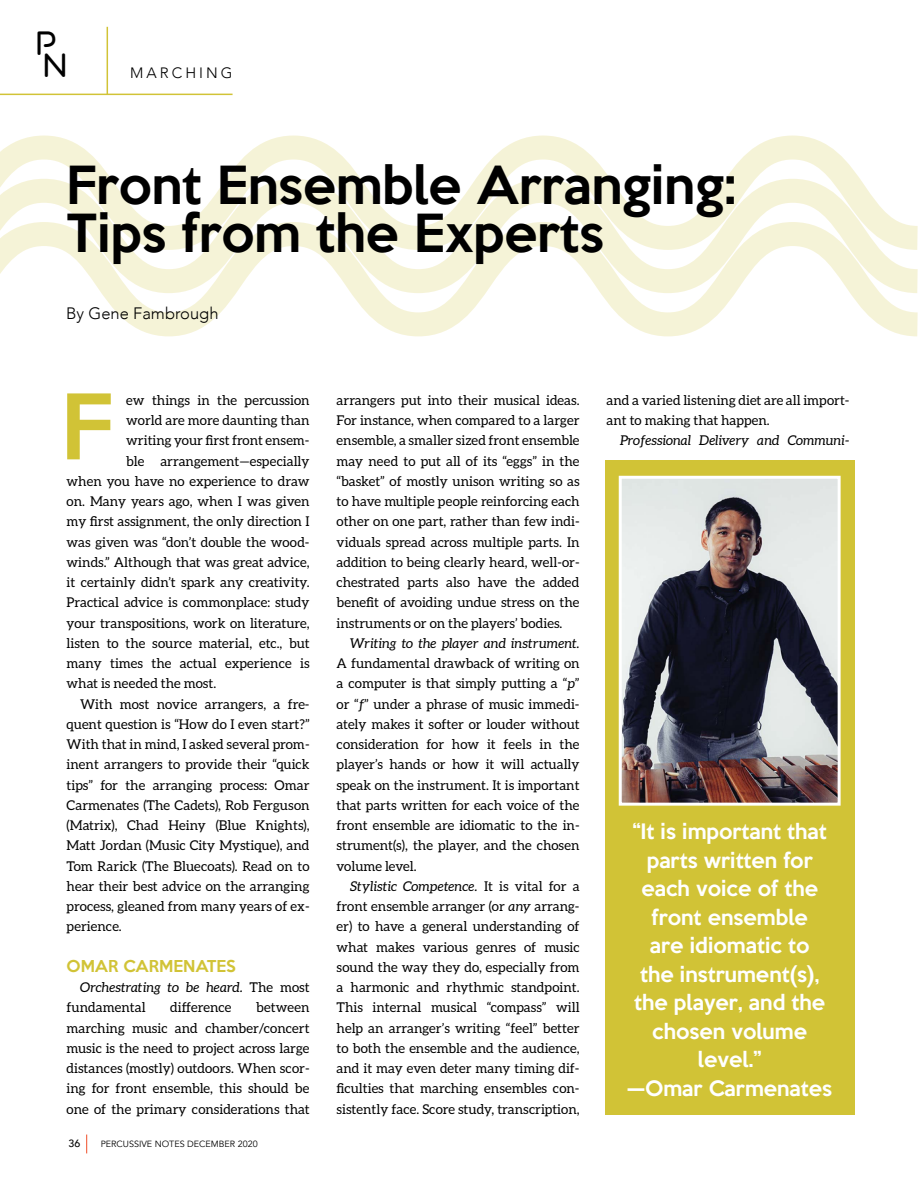
<style>
.page{position:relative;width:918px;height:1188px;background:#fff}
.page>*{position:absolute;margin:0;border:0;box-sizing:border-box;transform-origin:0 0}
.t1{font:500 82.5px "Keep Calm";color:#d1c336}
.t2{font:500 48px/48px "Keep Calm";color:#000}
.t3{font:30px/22.8px "Aquatico";color:#000}
.t4{font:500 19.5px/28.5px "Keep Calm";color:#fff;text-align:center}
.t5{font:300 16.5px "Avenir";color:#000}
.t6{font:500 15px "Keep Calm";color:#d1c336}
.t7{font:300 15px "Avenir";letter-spacing:.2em;color:#000}
.t8{font:13.5px/20.2px "Aleo";color:#000;text-align:justify}
.t9{font:italic 13.5px/20.2px "Aleo";color:#000}
.t10{font:500 10.5px "Avenir";color:#000}
.t11{font:9px "Avenir";color:#000}
.s1{font-style:normal}
.s2{font-style:italic}
</style>
<div class="page">
<svg style="left:86px;top:1135px;width:1px;height:18px"></svg>
<svg style="left:0;top:135px;width:918px;height:202px"></svg>
<hr style="left:107px;top:27px;width:1px;height:68px;background:#d1c336">
<hr style="left:0;top:94px;width:233px;height:1px;background:#d1c336">
<div style="left:605px;top:460px;width:250px;height:655px;background:#d1c336"></div>
<img style="left:623px;top:480px;width:214px;height:322px">
<div style="left:619px;top:476px;width:222px;height:330px;border:3px solid #fff"></div>
<h3 class="t3" style="left:36px;top:36px;width:31px">P<br>N</h3>
<p class="t7" style="left:130px;top:64px;width:104px">MARCHING</p>
<h2 class="t2" style="left:66px;top:157px;width:671px">Front Ensemble Arranging:<br>Tips from the Experts</h2>
<p class="t5" style="left:66px;top:304px;width:154px">By Gene Fambrough</p>
<h1 class="t1" style="left:61px;top:355px;width:53px">F</h1>
<p class="t8" style="left:126px;top:390px;width:185px">ew things in the percussion</p>
<p class="t8" style="left:126px;top:410px;width:185px">world are more daunting than</p>
<p class="t8" style="left:126px;top:430px;width:185px">writing your first front ensem-</p>
<p class="t8" style="left:126px;top:450px;width:185px">ble arrangement—especially</p>
<p class="t8" style="left:67px;top:471px;width:244px">when you have no experience to draw</p>
<p class="t8" style="left:67px;top:491px;width:245px">on. Many years ago, when I was given</p>
<p class="t8" style="left:67px;top:511px;width:244px">my first assignment, the only direction I</p>
<p class="t8" style="left:67px;top:531px;width:244px">was given was “don’t double the wood-</p>
<p class="t8" style="left:67px;top:552px;width:245px">winds.” Although that was great advice,</p>
<p class="t8" style="left:67px;top:572px;width:244px">it certainly didn’t spark any creativity.</p>
<p class="t8" style="left:67px;top:592px;width:245px">Practical advice is commonplace: study</p>
<p class="t8" style="left:67px;top:612px;width:245px">your transpositions, work on literature,</p>
<p class="t8" style="left:67px;top:633px;width:244px">listen to the source material, etc., but</p>
<p class="t8" style="left:67px;top:653px;width:245px">many times the actual experience is</p>
<p class="t8" style="left:67px;top:673px;width:151px">what is needed the most.</p>
<p class="t8" style="left:80px;top:693px;width:231px">With most novice arrangers, a fre-</p>
<p class="t8" style="left:67px;top:714px;width:245px">quent question is “How do I even start?”</p>
<p class="t8" style="left:67px;top:734px;width:245px">With that in mind, I asked several prom-</p>
<p class="t8" style="left:67px;top:754px;width:244px">inent arrangers to provide their “quick</p>
<p class="t8" style="left:67px;top:774px;width:244px">tips” for the arranging process: Omar</p>
<p class="t8" style="left:67px;top:795px;width:244px">Carmenates (The Cadets), Rob Ferguson</p>
<p class="t8" style="left:67px;top:815px;width:244px">(Matrix), Chad Heiny (Blue Knights),</p>
<p class="t8" style="left:67px;top:835px;width:245px">Matt Jordan (Music City Mystique), and</p>
<p class="t8" style="left:67px;top:855px;width:245px">Tom Rarick (The Bluecoats). Read on to</p>
<p class="t8" style="left:67px;top:876px;width:245px">hear their best advice on the arranging</p>
<p class="t8" style="left:67px;top:896px;width:245px">process, gleaned from many years of ex-</p>
<p class="t8" style="left:67px;top:916px;width:57px">perience.</p>
<p class="t6" style="left:67px;top:953px;width:171px">OMAR CARMENATES</p>
<p class="t9" style="left:67px;top:977px;width:245px;text-indent:14px">Orchestrating to be heard. <span class="s1">The most fundamental</span></p>
<p class="t8" style="left:170px;top:997px;width:63px">difference</p>
<p class="t8" style="left:67px;top:997px;width:245px;text-indent:190px">between marching music and chamber/concert music is the need to project across large distances (mostly) outdoors. When scor&shy;ing for front ensemble, this should be one of the primary considerations that</p>
<p class="t10" style="left:69px;top:1135px;width:13px">36</p>
<p class="t11" style="left:101px;top:1139px;width:159px">PERCUSSIVE NOTES DECEMBER 2020</p>
<p class="t8" style="left:337px;top:390px;width:245px">arrangers put into their musical ideas.<br>For instance, when compared to a larger ensemble, a smaller sized front ensemble may need to put all of its “eggs” in the “basket” of mostly unison writing so as to have multiple people reinforcing each other on one part, rather than few indi&shy;viduals spread across multiple parts. In addition to being clearly heard, well-or&shy;chestrated parts also have the added benefit of avoiding undue stress on the instruments or on the players’ bodies.</p>
<p class="t9" style="left:350px;top:633px;width:231px">Writing to the player and instrument.</p>
<p class="t8" style="left:337px;top:653px;width:245px">A fundamental drawback of writing on a computer is that simply putting a “<span class="s2">p</span>” or “<span class="s2">f</span>” under a phrase of music immedi&shy;ately makes it softer or louder without consideration for how it feels in the player’s hands or how it will actually speak on the instrument. It is important that parts written for each voice of the front ensemble are idiomatic to the in&shy;strument(s), the player, and the chosen volume level.</p>
<p class="t8" style="left:337px;top:876px;width:245px;text-indent:14px"><span class="s2">Stylistic Competence.</span> It is vital for a front ensemble arranger (or <span class="s2">any</span> arrang&shy;er) to have a general understanding of what makes various genres of music sound the way they do, especially from a harmonic and rhythmic standpoint.<br>This internal musical “compass” will help an arranger’s writing “feel” better to both the ensemble and the audience, and it may even deter many timing dif&shy;ficulties that marching ensembles con&shy;sistently face. Score study, transcription,</p>
<p class="t8" style="left:607px;top:390px;width:244px">and a varied listening diet are all import&shy;ant to making that happen.</p>
<p class="t9" style="left:620px;top:430px;width:231px">Professional Delivery and Communi-</p>
<h3 class="t4" style="left:627px;top:815px;width:207px">“It is important that parts written for each voice of the front ensemble<br>are idiomatic to<br>the instrument(s), the player, and the chosen volume level.”<br>—Omar Carmenates</h3>
</div>
